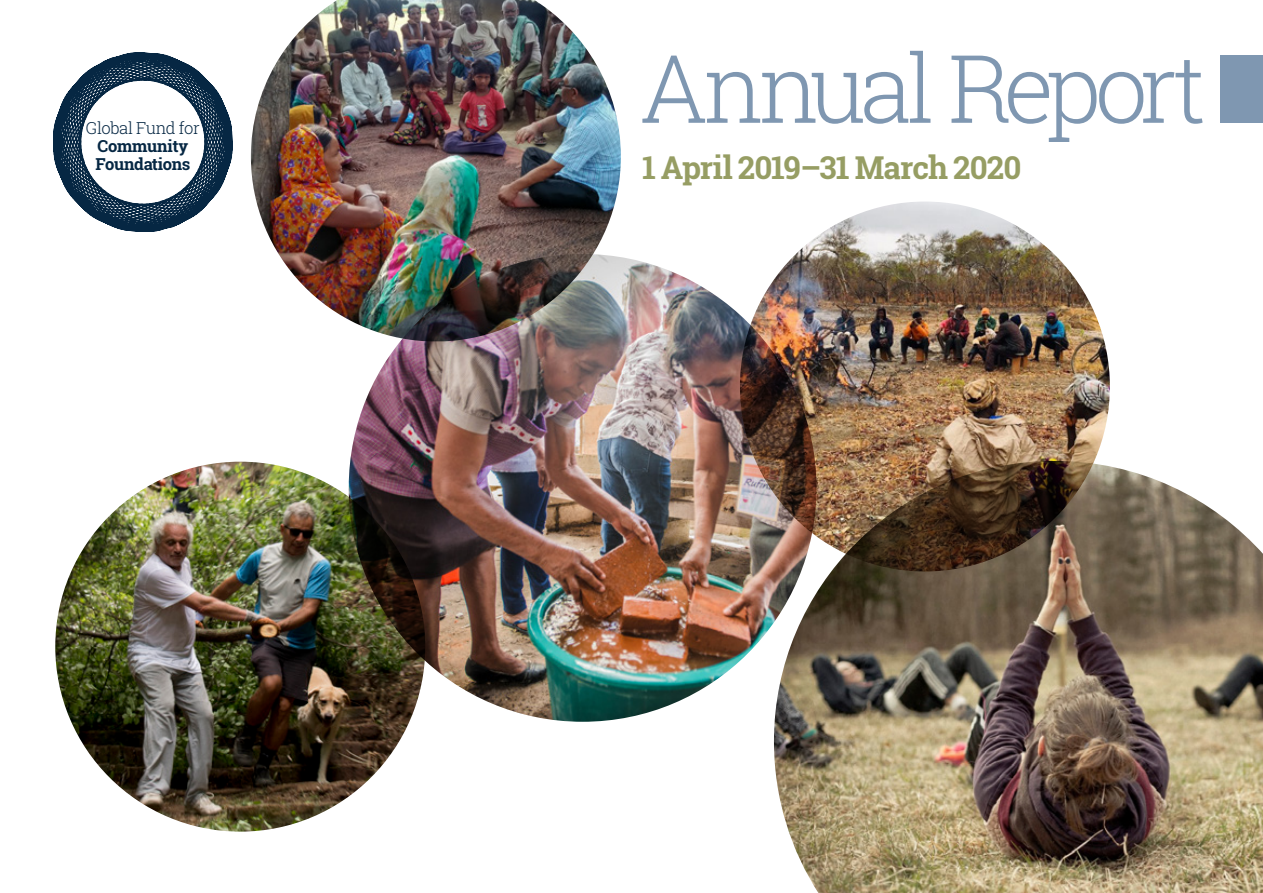
<style>
.page{position:relative;width:1263px;height:893px;background:#fff}
.page>*{position:absolute;margin:0;border:0;box-sizing:border-box;transform-origin:0 0}
.SECTION_MAIN_HEAD{font:300 94.5px "Roboto Slab";letter-spacing:-.07em;color:#7f97b1}
.HEAD_SUB_1{font:700 31.5px "Roboto Slab";letter-spacing:-.025em;color:#969d63}
.t1{font:700 16.65px/18px "Roboto Slab";letter-spacing:-.02em;color:#062743;text-align:center}
.s1{font-weight:300}
</style>
<div class="page">
<img style="left:774px;top:461px;width:489px;height:432px">
<img style="left:55px;top:462px;width:370px;height:370px;border-radius:185px">
<img style="left:740px;top:202px;width:370px;height:369px;border-radius:185px">
<img style="left:349px;top:254px;width:467px;height:468px;border-radius:234px">
<div style="left:1220px;top:55px;width:43px;height:68px;background:#7f97b1"></div>
<svg style="left:54px;top:53px;width:178px;height:179px"></svg>
<img style="left:251px;top:0;width:370px;height:341px">
<p class="t1" style="left:86px;top:119px;width:115px"><span class="s1">Global Fund for<br></span>Community<br>Foundations</p>
<p class="SECTION_MAIN_HEAD" style="left:640px;top:24px;width:568px">Annual Report</p>
<p class="HEAD_SUB_1" style="left:642px;top:146px;width:381px">1 April 2019–31 March 2020</p>
</div>
